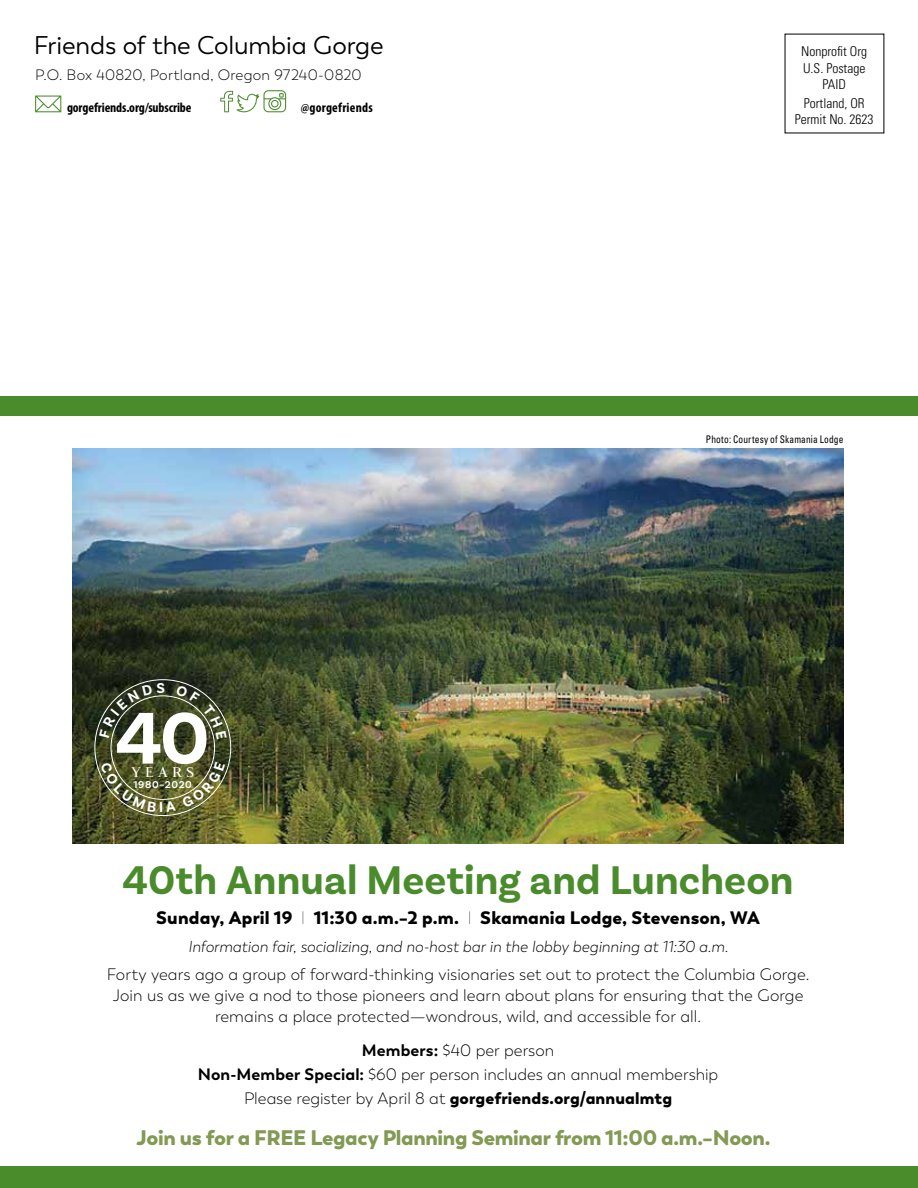
<style>
.page{position:relative;width:918px;height:1188px;background:#fff}
.page>*{position:absolute;margin:0;border:0;box-sizing:border-box;transform-origin:0 0}
.t1{font:700 76.8px "Basic Sans";color:#fff}
.t2{font:700 42px "Basic Sans";color:#4a8b2c}
.t3{font:25.5px "Boston";letter-spacing:-.005em;color:#000}
.t4{font:900 21px "Boston";letter-spacing:-.015em;color:#829a53}
.t5{font:900 18px "Boston";letter-spacing:.01em;color:#000}
.t6{font:16.8px "Judson";letter-spacing:.27em;color:#fff}
.t7{font:300 16.5px/21px "Boston";letter-spacing:.005em;color:#000;text-align:center}
.t8{font:italic 300 15.75px "Boston";color:#000}
.t9{font:300 15px "Boston";letter-spacing:.015em;color:#000}
.t10{font:300 condensed 13.5px/16.2px "Univers";color:#000;text-align:center}
.t11{font:700 condensed 13.5px "Myriad Pro";letter-spacing:-.005em;color:#000}
.t12{font:700 condensed 13.5px "Myriad Pro";letter-spacing:.015em;color:#000}
.t13{font:condensed 10.5px "Univers";letter-spacing:.015em;color:#000;scale:.9 1}
.t14{font:600 10.5px "Basic Sans";letter-spacing:.06em;color:#fff}
.s1{font-weight:100}
.s2{font-weight:700}
.s3{font-weight:900}
</style>
<div class="page">
<svg style="left:220px;top:90px;width:66px;height:22px"></svg>
<svg style="left:35px;top:96px;width:26px;height:16px"></svg>
<div style="left:0;top:396px;width:918px;height:20px;background:#4a8b2c"></div>
<div style="left:0;top:1166px;width:918px;height:22px;background:#4a8b2c"></div>
<img style="left:72px;top:448px;width:772px;height:395px">
<svg style="left:100px;top:762px;width:76px;height:50px;background:#595d2f"></svg>
<svg style="left:182px;top:762px;width:43px;height:46px;background:#686734"></svg>
<svg style="left:99px;top:683px;width:66px;height:55px;background:#323a23"></svg>
<svg style="left:176px;top:685px;width:51px;height:55px;background:#3f4829"></svg>
<h3 class="t3" style="left:34px;top:30px;width:352px">Friends of the Columbia Gorge</h3>
<p class="t9" style="left:35px;top:66px;width:328px">P.O. Box 40820, Portland, Oregon 97240-0820</p>
<p class="t11" style="left:67px;top:99px;width:126px">gorgefriends.org/subscribe</p>
<p class="t12" style="left:301px;top:99px;width:73px">@gorgefriends</p>
<h1 class="t1" style="left:116px;top:692px;width:96px">40</h1>
<p class="t6" style="left:131px;top:762px;width:64px">YEARS</p>
<p class="t14" style="left:134px;top:778px;width:60px">1980–2020</p>
<p class="t10" style="left:801px;top:43px;width:67px">Nonprofit Org<br>U.S. Postage<br>PAID</p>
<p class="t10" style="left:795px;top:95px;width:80px">Portland, OR<br>Permit No. 2623</p>
<p class="t13" style="left:706px;top:432px;width:154px">Photo: Courtesy of Skamania Lodge</p>
<h2 class="t2" style="left:122px;top:854px;width:673px">40th Annual Meeting and Luncheon</h2>
<p class="t5" style="left:156px;top:907px;width:605px">Sunday, April 19 <span class="s1">I</span> 11:30 a.m.–2 p.m. <span class="s1">I</span> Skamania Lodge, Stevenson, WA</p>
<p class="t8" style="left:188px;top:938px;width:541px">Information fair, socializing, and no-host bar in the lobby beginning at 11:30 a.m.</p>
<p class="t7" style="left:107px;top:964px;width:704px">Forty years ago a group of forward-thinking visionaries set out to protect the Columbia Gorge.<br>Join us as we give a nod to those pioneers and learn about plans for ensuring that the Gorge remains a place protected—wondrous, wild, and accessible for all.</p>
<p class="t7" style="left:198px;top:1038px;width:522px;line-height:24px"><span class="s2">Members:</span> $40 per person<br><span class="s2">Non-Member Special:</span> $60 per person includes an annual membership<br>Please register by April 8 at <span class="s3">gorgefriends.org/annualmtg</span></p>
<p class="t4" style="left:137px;top:1124px;width:635px">Join us for a FREE Legacy Planning Seminar from 11:00 a.m.–Noon.</p>
</div>
